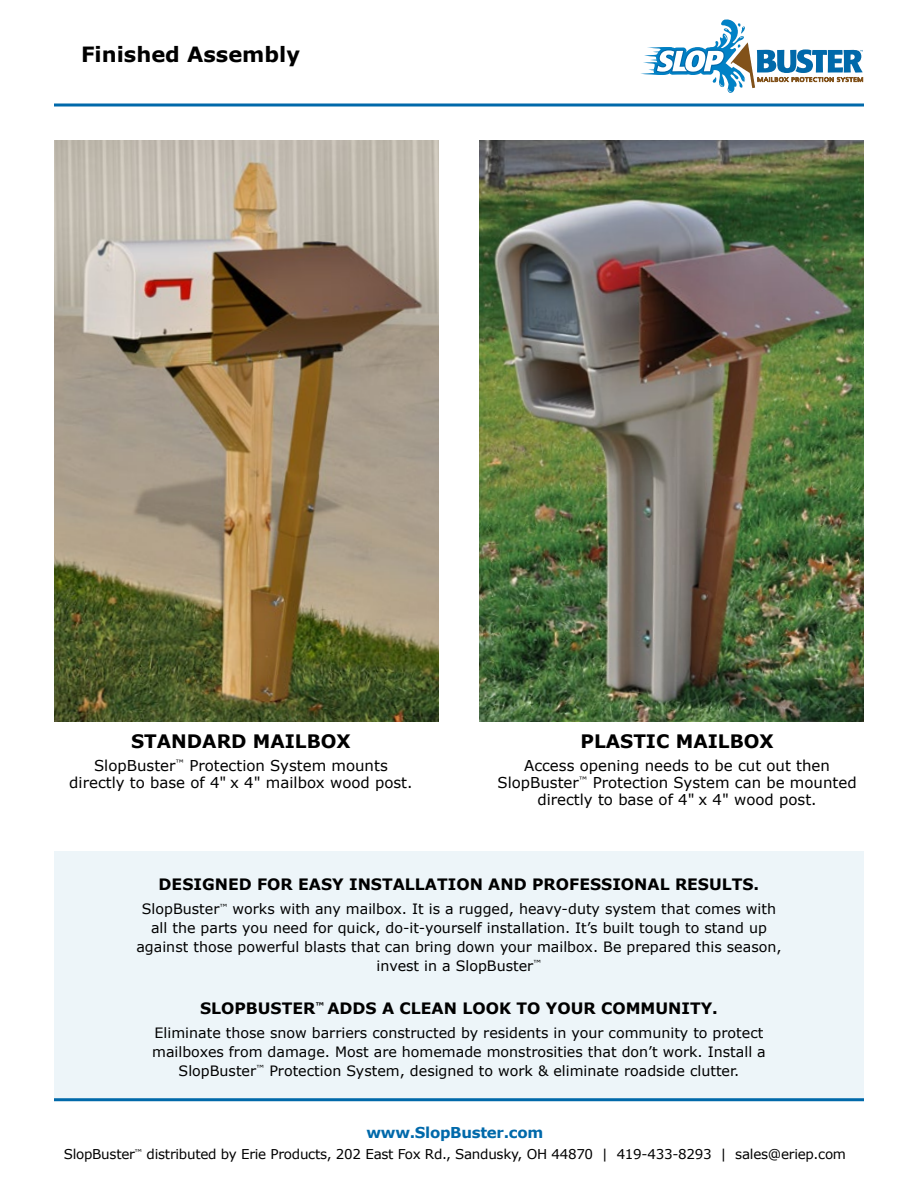
<style>
.page{position:relative;width:918px;height:1188px;background:#fff}
.page>*{position:absolute;margin:0;border:0;box-sizing:border-box;transform-origin:0 0}
.t1{font:700 21px "Verdana";color:#000}
.t2{font:700 18.6px "Verdana";color:#000}
.t3{font:700 15.6px "Verdana";color:#000}
.t4{font:15px/17.1px "Verdana";color:#000;text-align:center}
.t5{font:700 15px "Verdana";letter-spacing:-.02em;color:#0069aa}
.t6{font:14.25px/18.8px "Verdana";color:#000;text-align:center}
.t7{font:13.5px "Verdana";letter-spacing:-.02em;color:#000}
</style>
<div class="page">
<div style="left:54px;top:851px;width:810px;height:249px;background:#edf5f9"></div>
<hr style="left:54px;top:104px;width:810px;height:2px;background:#0069aa">
<svg style="left:641px;top:19px;width:222px;height:74px"></svg>
<hr style="left:54px;top:1098px;width:810px;height:3px;background:#0069aa">
<img style="left:54px;top:140px;width:385px;height:582px">
<img style="left:479px;top:140px;width:385px;height:582px">
<h1 class="t1" style="left:81px;top:40px;width:221px">Finished Assembly</h1>
<h2 class="t2" style="left:131px;top:729px;width:221px">STANDARD MAILBOX</h2>
<p class="t4" style="left:69px;top:758px;width:345px">SlopBuster<sup>™</sup> Protection System mounts directly to base of 4" x 4" mailbox wood post.</p>
<h2 class="t2" style="left:580px;top:729px;width:195px">PLASTIC MAILBOX</h2>
<p class="t4" style="left:497px;top:758px;width:361px">Access opening needs to be cut out then<br>SlopBuster<sup>™</sup> Protection System can be mounted directly to base of 4" x 4" wood post.</p>
<p class="t3" style="left:159px;top:874px;width:602px">DESIGNED FOR EASY INSTALLATION AND PROFESSIONAL RESULTS.</p>
<p class="t6" style="left:136px;top:900px;width:647px">SlopBuster<sup>™</sup> works with any mailbox. It is a rugged, heavy-duty system that comes with all the parts you need for quick, do-it-yourself installation. It’s built tough to stand up against those powerful blasts that can bring down your mailbox. Be prepared this season, invest in a SlopBuster<sup>™</sup></p>
<p class="t3" style="left:200px;top:998px;width:519px">SLOPBUSTER<sup>™</sup> ADDS A CLEAN LOOK TO YOUR COMMUNITY.</p>
<p class="t6" style="left:152px;top:1024px;width:615px">Eliminate those snow barriers constructed by residents in your community to protect mailboxes from damage. Most are homemade monstrosities that don’t work. Install a<br>SlopBuster<sup>™</sup> Protection System, designed to work &amp; eliminate roadside clutter.</p>
<p class="t5" style="left:367px;top:1123px;width:178px">www.SlopBuster.com</p>
<p class="t7" style="left:64px;top:1146px;width:784px">SlopBuster<sup>™</sup> distributed by Erie Products, 202 East Fox Rd., Sandusky, OH 44870 | 419-433-8293 | sales@eriep.com</p>
</div>
